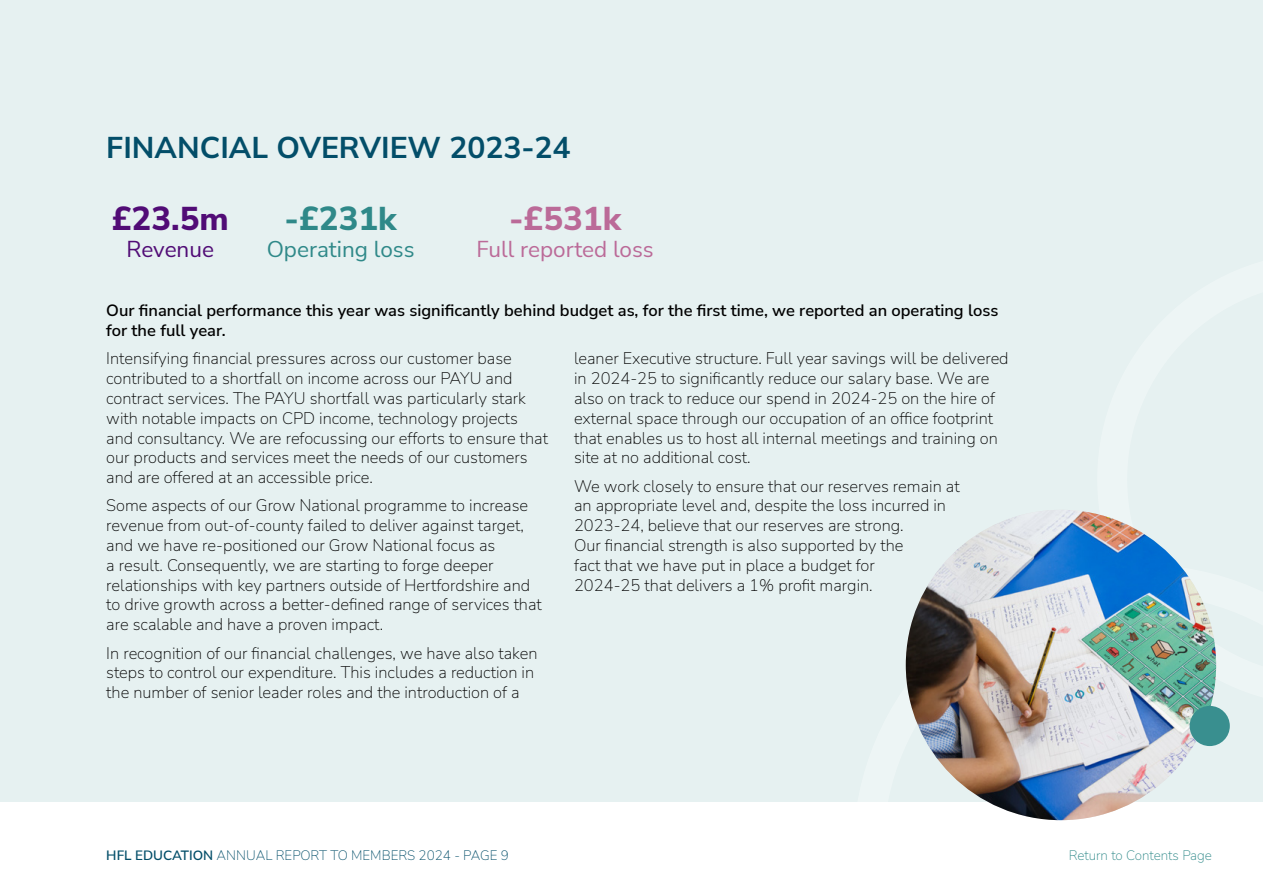
<style>
.page{position:relative;width:1263px;height:893px;background:#fff}
.page>*{position:absolute;margin:0;border:0;box-sizing:border-box;transform-origin:0 0}
.t1{font:800 33px "Nunito Sans";color:#bb6a98}
.t2{font:800 33px "Nunito Sans";color:#510c76}
.t3{font:800 33px "Nunito Sans";color:#2f8989}
.t4{font:700 30px "Mulish";color:#034e69}
.t5{font:22.5px "Nunito Sans";color:#bb6a98}
.t6{font:22.5px "Nunito Sans";color:#2f8989}
.t7{font:22.5px "Nunito Sans";letter-spacing:-.005em;color:#510c76}
.t8{font:200 16.5px/19.8px "Nunito Sans";color:#000}
.t9{font:600 16.5px/19.8px "Nunito Sans";color:#000}
.t10{font:200 13.5px "Nunito Sans";color:#034e69}
.t11{font:200 13.5px "Nunito Sans";color:#2f8989}
.s1{font-weight:600}
</style>
<div class="page">
<div style="left:0;top:0;width:1263px;height:801px;background:#e6f1f1"></div>
<svg style="left:853px;top:564px;width:410px;height:257px"></svg>
<img style="left:906px;top:510px;width:310px;height:310px;border-radius:155px">
<div style="left:1189px;top:706px;width:41px;height:40px;background:#398f8f;border-radius:50%"></div>
<h2 class="t4" style="left:106px;top:127px;width:466px">FINANCIAL OVERVIEW 2023-24</h2>
<h1 class="t2" style="left:112px;top:195px;width:119px">£23.5m</h1>
<h3 class="t7" style="left:127px;top:234px;width:89px">Revenue</h3>
<h1 class="t3" style="left:285px;top:195px;width:114px">-£231k</h1>
<h3 class="t6" style="left:267px;top:234px;width:149px">Operating loss</h3>
<h1 class="t1" style="left:509px;top:195px;width:114px">-£531k</h1>
<h3 class="t5" style="left:476px;top:234px;width:179px">Full reported loss</h3>
<p class="t9" style="left:106px;top:300px;width:893px">Our financial performance this year was significantly behind budget as, for the first time, we reported an operating loss for the full year.</p>
<p class="t8" style="left:106px;top:348px;width:443px">Intensifying financial pressures across our customer base contributed to a shortfall on income across our PAYU and contract services. The PAYU shortfall was particularly stark with notable impacts on CPD income, technology projects and consultancy. We are refocussing our efforts to ensure that our products and services meet the needs of our customers and are offered at an accessible price.</p>
<p class="t8" style="left:106px;top:495px;width:437px">Some aspects of our Grow National programme to increase revenue from out-of-county failed to deliver against target, and we have re-positioned our Grow National focus as<br>a result. Consequently, we are starting to forge deeper relationships with key partners outside of Hertfordshire and to drive growth across a better-defined range of services that are scalable and have a proven impact.</p>
<p class="t8" style="left:106px;top:642px;width:433px">In recognition of our financial challenges, we have also taken steps to control our expenditure. This includes a reduction in the number of senior leader roles and the introduction of a</p>
<p class="t8" style="left:574px;top:348px;width:436px">leaner Executive structure. Full year savings will be delivered in 2024-25 to significantly reduce our salary base. We are also on track to reduce our spend in 2024-25 on the hire of external space through our occupation of an office footprint that enables us to host all internal meetings and training on site at no additional cost.</p>
<p class="t8" style="left:574px;top:475px;width:387px">We work closely to ensure that our reserves remain at an appropriate level and, despite the loss incurred in 2023-24, believe that our reserves are strong.<br>Our financial strength is also supported by the<br>fact that we have put in place a budget for<br>2024-25 that delivers a 1% profit margin.</p>
<p class="t10" style="left:106px;top:846px;width:404px"><span class="s1">HFL EDUCATION</span> ANNUAL REPORT TO MEMBERS 2024 - PAGE 9</p>
<p class="t11" style="left:1069px;top:846px;width:145px">Return to Contents Page</p>
</div>
